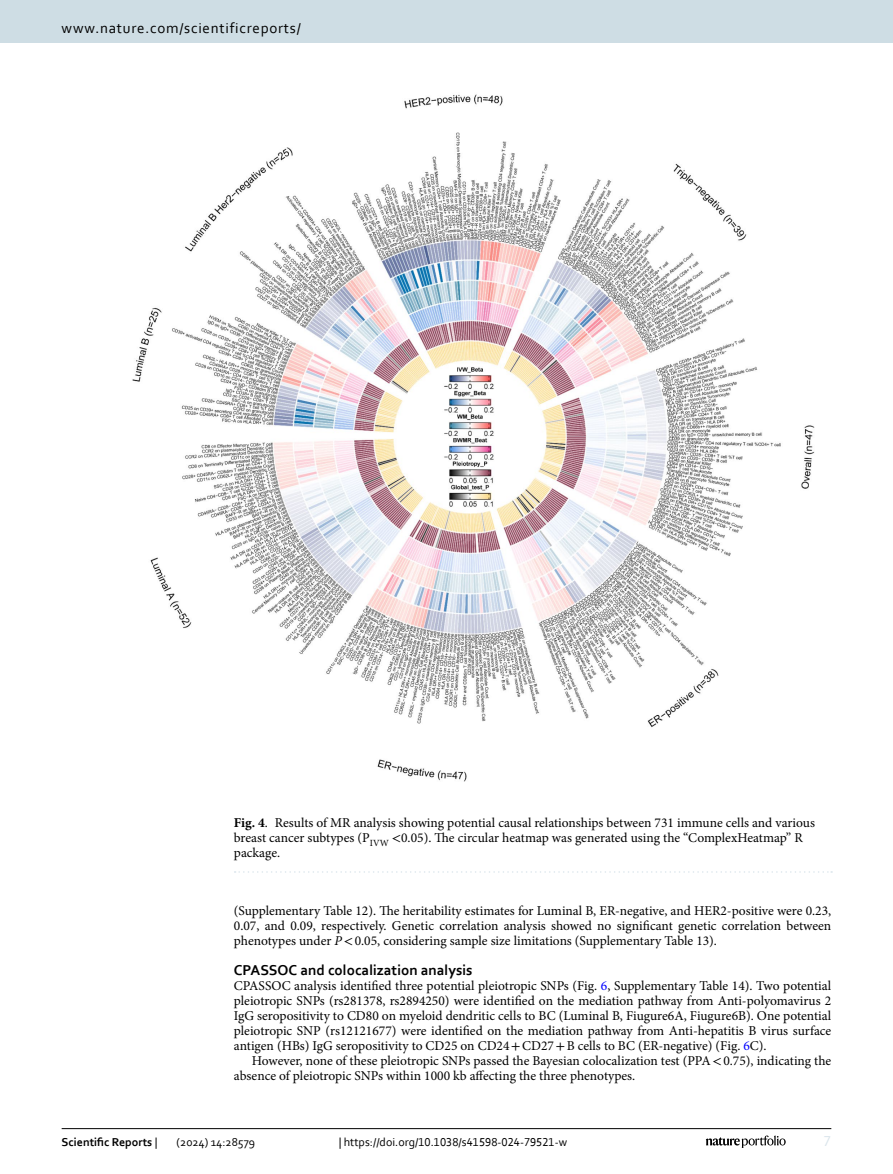
<style>
.page{position:relative;width:893px;height:1174px;background:#fff}
.page>*{position:absolute;margin:0;border:0;box-sizing:border-box;transform-origin:0 0}
.t1{font:15px "Corbel";letter-spacing:.05em;color:#000}
.Head_2{font:700 15px "Corbel";color:#000}
.t2{font:15px "Corbel";color:#d9e4eb}
.Body_Text{font:13.5px/15px "Minion Pro";color:#000;text-align:justify}
.Figure_Caption{font:13.5px/15px "Minion Pro";color:#000}
.Body_Text_Indent{font:13.5px/15px "Minion Pro";color:#000}
.t3{font:12px "Corbel";color:#000}
.t4{font:700 12px "Corbel";color:#000}
.s1{font-weight:700}
.s2{font-family:"STIX"}
.s3{font-style:italic}
.s4{color:#00f}
.s5{font-weight:400}
</style>
<div class="page">
<img style="left:132px;top:94px;width:683px;height:688px">
<svg style="left:235px;top:871px;width:597px;height:1px"></svg>
<hr style="left:62px;top:1128px;width:769px;height:1px;background:#000">
<svg style="left:706px;top:1135px;width:80px;height:12px"></svg>
<div style="left:0;top:0;width:893px;height:43px;background:#cedde4"></div>
<p class="t1" style="left:62px;top:18px;width:241px">www.nature.com/scientificreports/</p>
<p class="Figure_Caption" style="left:234px;top:815px;width:583px"><span class="s1">Fig. 4</span>. Results of MR analysis showing potential causal relationships between 731 immune cells and various breast cancer subtypes (P<sub>IVW</sub> <span class="s2">&lt;</span>0.05). The circular heatmap was generated using the “ComplexHeatmap” R package.</p>
<p class="Body_Text" style="left:234px;top:903px;width:599px">(Supplementary Table 12). The heritability estimates for Luminal B, ER-negative, and HER2-positive were 0.23, 0.07, and 0.09, respectively. Genetic correlation analysis showed no significant genetic correlation between phenotypes under <span class="s3">P</span><span class="s2">&lt;</span>0.05, considering sample size limitations (Supplementary Table 13).</p>
<p class="Head_2" style="left:234px;top:960px;width:240px">CPASSOC and colocalization analysis</p>
<p class="Body_Text" style="left:234px;top:978px;width:599px">CPASSOC analysis identified three potential pleiotropic SNPs (Fig. <span class="s4">6</span>, Supplementary Table 14). Two potential pleiotropic SNPs (rs281378, rs2894250) were identified on the mediation pathway from Anti-polyomavirus 2<br>IgG seropositivity to CD80 on myeloid dendritic cells to BC (Luminal B, Fiugure6A, Fiugure6B). One potential pleiotropic SNP (rs12121677) were identified on the mediation pathway from Anti-hepatitis B virus surface antigen (HBs) IgG seropositivity to CD25 on CD24<span class="s2">+</span>CD27<span class="s2">+</span>B cells to BC (ER-negative) (Fig. <span class="s4">6</span>C).</p>
<p class="Body_Text_Indent" style="left:234px;top:1053px;width:599px;text-indent:18px">However, none of these pleiotropic SNPs passed the Bayesian colocalization test (PPA<span class="s2">&lt;</span>0.75), indicating the absence of pleiotropic SNPs within 1000 kb affecting the three phenotypes.</p>
<p class="t4" style="left:62px;top:1134px;width:97px">Scientific Reports <span class="s5">|</span></p>
<p class="t3" style="left:177px;top:1134px;width:80px">(2024) 14:28579</p>
<p class="t3" style="left:339px;top:1134px;width:230px">| https://doi.org/10.1038/s41598-024-79521-w</p>
<p class="t2" style="left:824px;top:1132px;width:9px">7</p>
</div>
